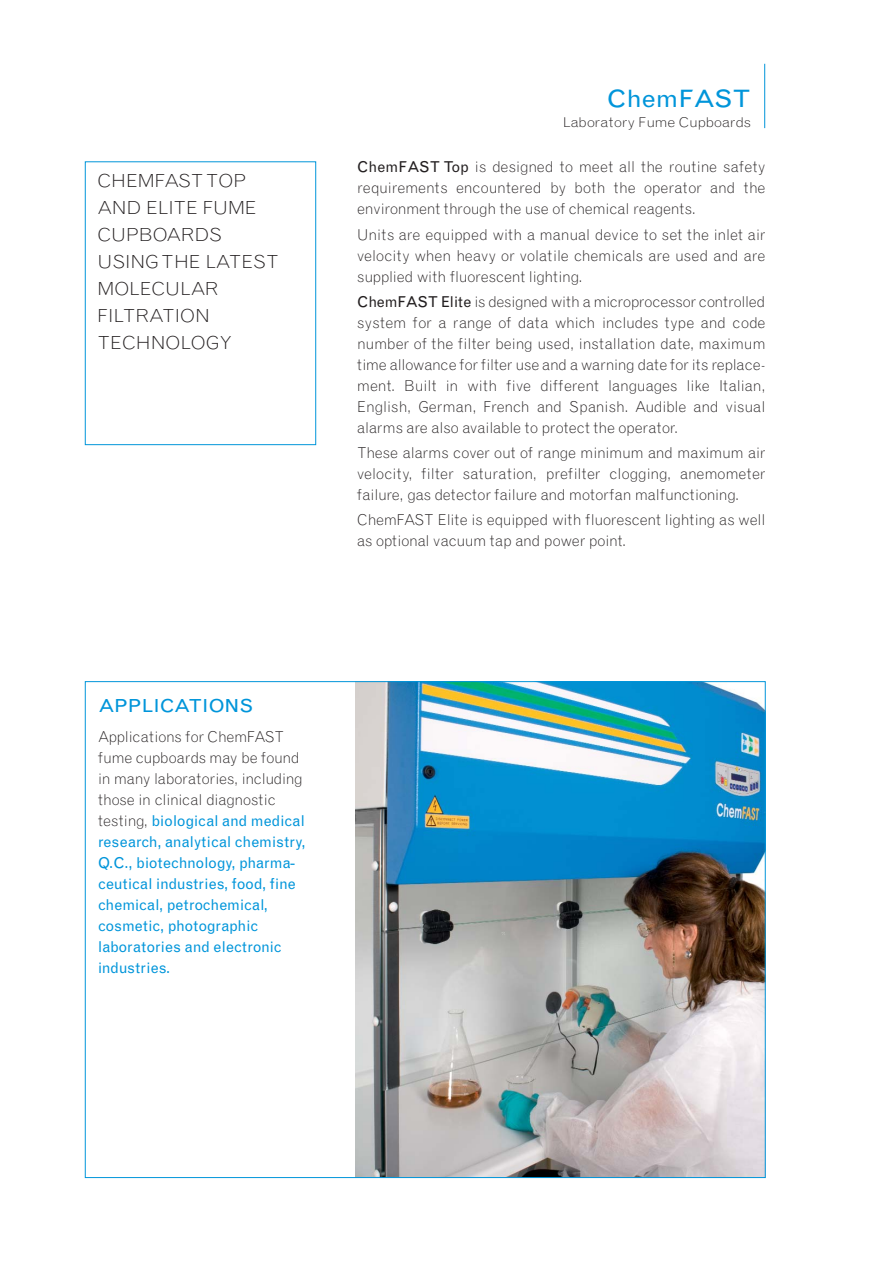
<style>
.page{position:relative;width:893px;height:1263px;background:#fff}
.page>*{position:absolute;margin:0;border:0;box-sizing:border-box;transform-origin:0 0}
.t1{font:24px "Grotesque";color:#0095da;scale:1.1 1}
.t2{font:300 18px/27px "Grotesque";color:#231f20;scale:1.1 1}
.t3{font:18px "Grotesque";color:#0095da;scale:1.1 1}
.t4{font:300 15px/21px "Grotesque";letter-spacing:-.01em;color:#231f20;text-align:justify}
.t5{font:15px/21px "Grotesque";color:#0095da}
.t6{font:300 13.5px "Grotesque";letter-spacing:-.01em;color:#231f20;scale:1.1 1}
.s1{font-weight:400}
.s2{font-weight:300;color:#231f20}
</style>
<div class="page">
<div style="left:85px;top:162px;width:231px;height:283px;border:1px solid #0095da"></div>
<img style="left:355px;top:683px;width:408px;height:493px">
<hr style="left:764px;top:64px;width:1px;height:64px;background:#0095da">
<p class="t2" style="left:97px;top:169px;width:166px">CHEMFAST TOP<br>AND ELITE FUME<br>CUPBOARDS<br>USING THE LATEST<br>MOLECULAR<br>FILTRATION<br>TECHNOLOGY</p>
<h1 class="t1" style="left:607px;top:90px;width:133px">ChemFAST</h1>
<p class="t6" style="left:563px;top:118px;width:173px">Laboratory Fume Cupboards</p>
<p class="t4" style="left:357px;top:158px;width:410px"><span class="s1">ChemFAST Top</span> is designed to meet all the routine safety requirements encountered by both the operator and the environment through the use of chemical reagents.</p>
<p class="t4" style="left:357px;top:225px;width:410px">Units are equipped with a manual device to set the inlet air velocity when heavy or volatile chemicals are used and are supplied with fluorescent lighting.</p>
<p class="t4" style="left:357px;top:292px;width:410px"><span class="s1">ChemFAST Elite</span> is designed with a microprocessor controlled system for a range of data which includes type and code number of the filter being used, installation date, maximum time allowance for filter use and a warning date for its replace&shy;ment. Built in with five different languages like Italian, English, German, French and Spanish. Audible and visual alarms are also available to protect the operator.</p>
<p class="t4" style="left:357px;top:444px;width:410px">These alarms cover out of range minimum and maximum air velocity, filter saturation, prefilter clogging, anemometer failure, gas detector failure and motorfan malfunctioning.</p>
<p class="t4" style="left:357px;top:511px;width:410px">ChemFAST Elite is equipped with fluorescent lighting as well as optional vacuum tap and power point.</p>
<p class="t3" style="left:98px;top:699px;width:143px">APPLICATIONS</p>
<p class="t5" style="left:98px;top:727px;width:209px"><span class="s2">Applications for ChemFAST fume cupboards may be found in many laboratories, including those in clinical diagnostic testing,</span> biological and medical research, analytical chemistry,<br>Q.C., biotechnology, pharma&shy;ceutical industries, food, fine chemical, petrochemical, cosmetic, photographic laboratories and electronic industries.</p>
</div>
